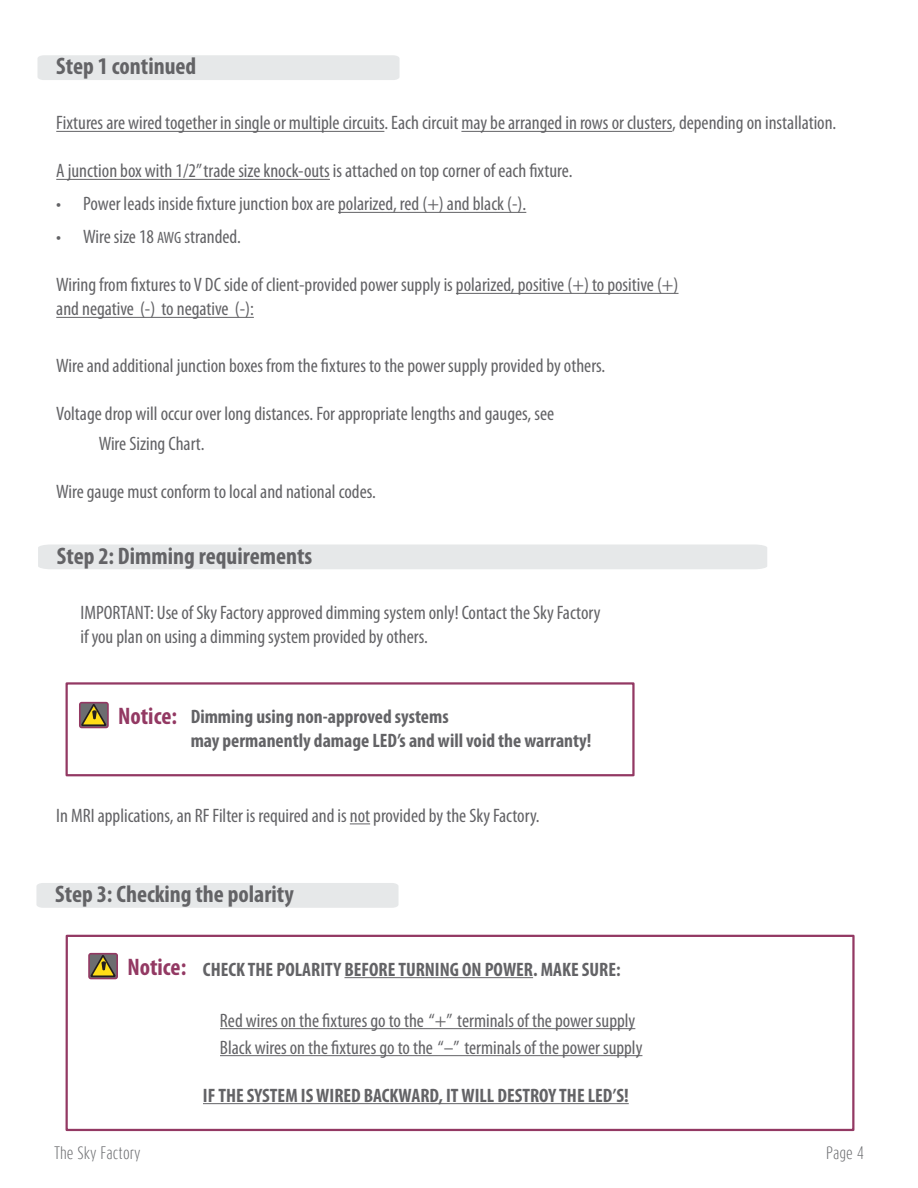
<style>
.page{position:relative;width:918px;height:1188px;background:#fff}
.page>*{position:absolute;margin:0;border:0;box-sizing:border-box;transform-origin:0 0}
.t1{font:700 condensed 24px "Myriad Pro";color:#636366}
.t2{font:700 condensed 24px "Myriad Pro";color:#933963}
.t3{font:condensed 19.5px "Myriad Pro";color:#636366}
.t4{font:700 condensed 19.5px "Myriad Pro";color:#636366}
.t5{font:300 15px "Dax Compact";color:#6c6d70}
.s1{font-size:16.5px}
</style>
<div class="page">
<div style="left:37px;top:55px;width:363px;height:25px;background:#e6e8e9"></div>
<hr style="left:56px;top:131px;width:328px;height:1px;background:#636366">
<hr style="left:461px;top:131px;width:211px;height:1px;background:#636366">
<hr style="left:56px;top:179px;width:274px;height:1px;background:#636366">
<hr style="left:338px;top:212px;width:188px;height:1px;background:#636366">
<hr style="left:456px;top:293px;width:223px;height:1px;background:#636366">
<hr style="left:56px;top:317px;width:198px;height:1px;background:#636366">
<div style="left:36px;top:883px;width:363px;height:25px;background:#e6e8e9"></div>
<div style="left:66px;top:935px;width:789px;height:196px;border:2px solid #933963"></div>
<hr style="left:344px;top:977px;width:189px;height:1px;background:#636366">
<hr style="left:220px;top:1028px;width:415px;height:1px;background:#636366">
<hr style="left:220px;top:1055px;width:422px;height:1px;background:#636366">
<hr style="left:203px;top:1103px;width:426px;height:1px;background:#636366">
<svg style="left:88px;top:953px;width:30px;height:26px"></svg>
<div style="left:38px;top:544px;width:729px;height:25px;background:#e6e8e9"></div>
<svg style="left:350px;top:823px;width:20px;height:1px"></svg>
<div style="left:66px;top:682px;width:569px;height:94px;border:2px solid #933963"></div>
<svg style="left:79px;top:702px;width:30px;height:26px"></svg>
<p class="t1" style="left:56px;top:51px;width:142px">Step 1 continued</p>
<p class="t3" style="left:56px;top:111px;width:782px">Fixtures are wired together in single or multiple circuits. Each circuit may be arranged in rows or clusters, depending on installation.</p>
<p class="t3" style="left:56px;top:159px;width:518px">A junction box with 1/2” trade size knock-outs is attached on top corner of each fixture.</p>
<p class="t3" style="left:56px;top:192px;width:472px">• Power leads inside fixture junction box are polarized, red (+) and black (-).</p>
<p class="t3" style="left:56px;top:225px;width:186px">• Wire size 18 <span class="s1">AWG</span> stranded.</p>
<p class="t3" style="left:56px;top:273px;width:624px">Wiring from fixtures to V DC side of client-provided power supply is polarized, positive (+) to positive (+)</p>
<p class="t3" style="left:56px;top:297px;width:199px">and negative (-) to negative (-):</p>
<p class="t3" style="left:56px;top:354px;width:551px">Wire and additional junction boxes from the fixtures to the power supply provided by others.</p>
<p class="t3" style="left:56px;top:402px;width:500px">Voltage drop will occur over long distances. For appropriate lengths and gauges, see</p>
<p class="t3" style="left:99px;top:432px;width:107px">Wire Sizing Chart.</p>
<p class="t3" style="left:56px;top:480px;width:321px">Wire gauge must conform to local and national codes.</p>
<p class="t1" style="left:57px;top:541px;width:257px">Step 2: Dimming requirements</p>
<p class="t3" style="left:81px;top:600px;width:522px">IMPORTANT: Use of Sky Factory approved dimming system only! Contact the Sky Factory</p>
<p class="t3" style="left:81px;top:624px;width:349px">if you plan on using a dimming system provided by others.</p>
<p class="t2" style="left:118px;top:701px;width:60px">Notice:</p>
<p class="t4" style="left:191px;top:705px;width:260px">Dimming using non-approved systems</p>
<p class="t4" style="left:191px;top:729px;width:402px">may permanently damage LED’s and will void the warranty!</p>
<p class="t3" style="left:56px;top:804px;width:485px">In MRI applications, an RF Filter is required and is not provided by the Sky Factory.</p>
<p class="t1" style="left:55px;top:879px;width:240px">Step 3: Checking the polarity</p>
<p class="t2" style="left:127px;top:952px;width:60px">Notice:</p>
<p class="t4" style="left:203px;top:957px;width:419px">CHECK THE POLARITY BEFORE TURNING ON POWER. MAKE SURE:</p>
<p class="t3" style="left:220px;top:1008px;width:417px">Red wires on the fixtures go to the “+” terminals of the power supply</p>
<p class="t3" style="left:220px;top:1035px;width:424px">Black wires on the fixtures go to the “–” terminals of the power supply</p>
<p class="t4" style="left:203px;top:1083px;width:427px">IF THE SYSTEM IS WIRED BACKWARD, IT WILL DESTROY THE LED’S!</p>
<p class="t5" style="left:54px;top:1143px;width:88px">The Sky Factory</p>
<p class="t5" style="left:826px;top:1143px;width:39px">Page 4</p>
</div>
